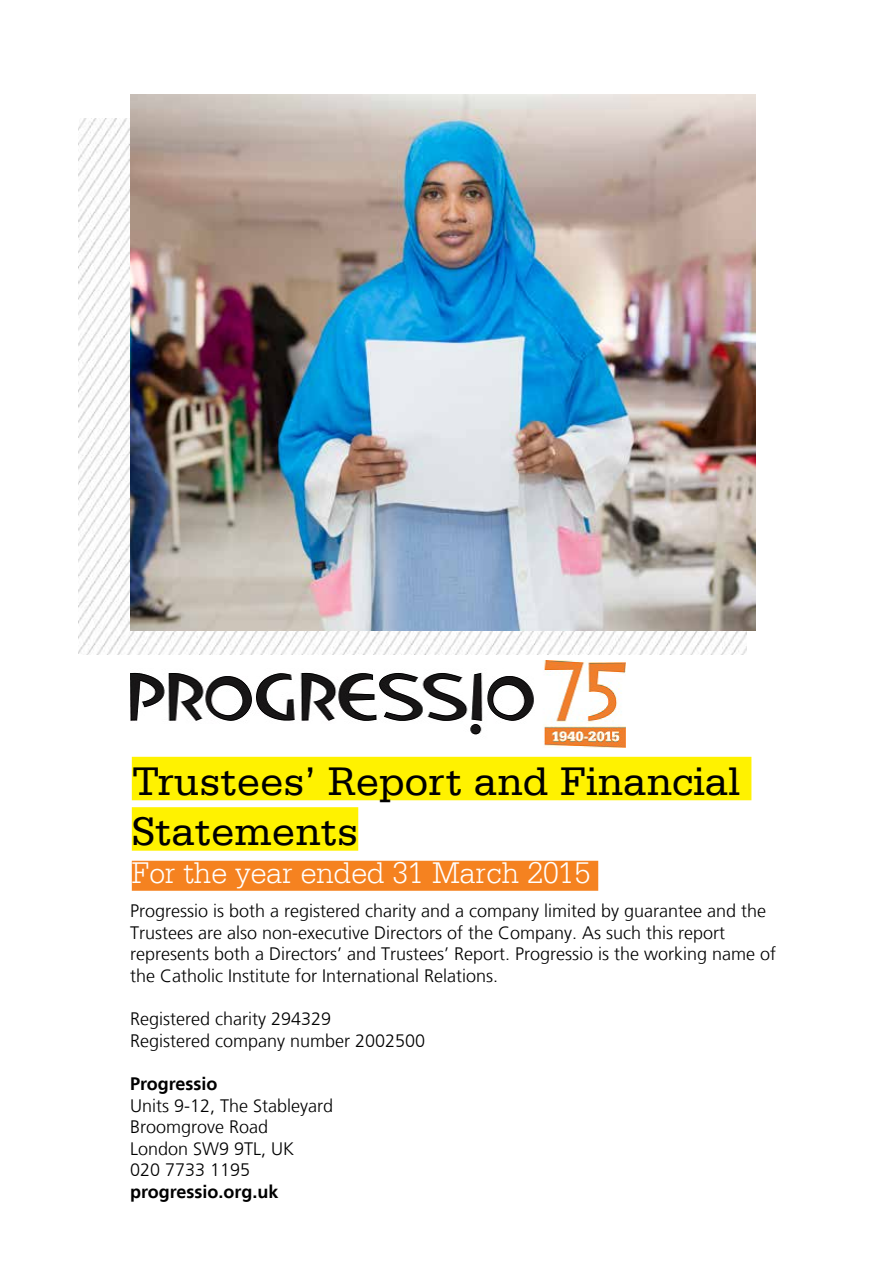
<style>
.page{position:relative;width:893px;height:1263px;background:#fff}
.page>*{position:absolute;margin:0;border:0;box-sizing:border-box;transform-origin:0 0}
.t1{font:42px/50.4px "Serifa LT";color:#000}
.t2{font:300 31.5px "Serifa LT";color:#fff}
.t3{font:300 18px/21.6px "Frutiger";color:#000}
.t4{font:700 18px "Frutiger";color:#000}
</style>
<div class="page">
<img style="left:79px;top:118px;width:668px;height:537px">
<img style="left:131px;top:94px;width:624px;height:537px">
<img style="left:131px;top:660px;width:495px;height:87px">
<div style="left:132px;top:757px;width:619px;height:43px;background:#fff200"></div>
<div style="left:132px;top:807px;width:226px;height:44px;background:#fff200"></div>
<div style="left:132px;top:861px;width:466px;height:30px;background:#f58220"></div>
<h1 class="t1" style="left:132px;top:756px;width:609px">Trustees’ Report and Financial<br>Statements</h1>
<h2 class="t2" style="left:132px;top:855px;width:460px">For the year ended 31 March 2015</h2>
<p class="t3" style="left:130px;top:900px;width:648px">Progressio is both a registered charity and a company limited by guarantee and the Trustees are also non-executive Directors of the Company. As such this report represents both a Directors’ and Trustees’ Report. Progressio is the working name of the Catholic Institute for International Relations.</p>
<p class="t3" style="left:130px;top:1008px;width:297px">Registered charity 294329<br>Registered company number 2002500</p>
<p class="t4" style="left:130px;top:1073px;width:89px">Progressio</p>
<p class="t3" style="left:130px;top:1095px;width:205px">Units 9-12, The Stableyard<br>Broomgrove Road<br>London SW9 9TL, UK<br>020 7733 1195</p>
<p class="t4" style="left:130px;top:1181px;width:150px">progressio.org.uk</p>
</div>
